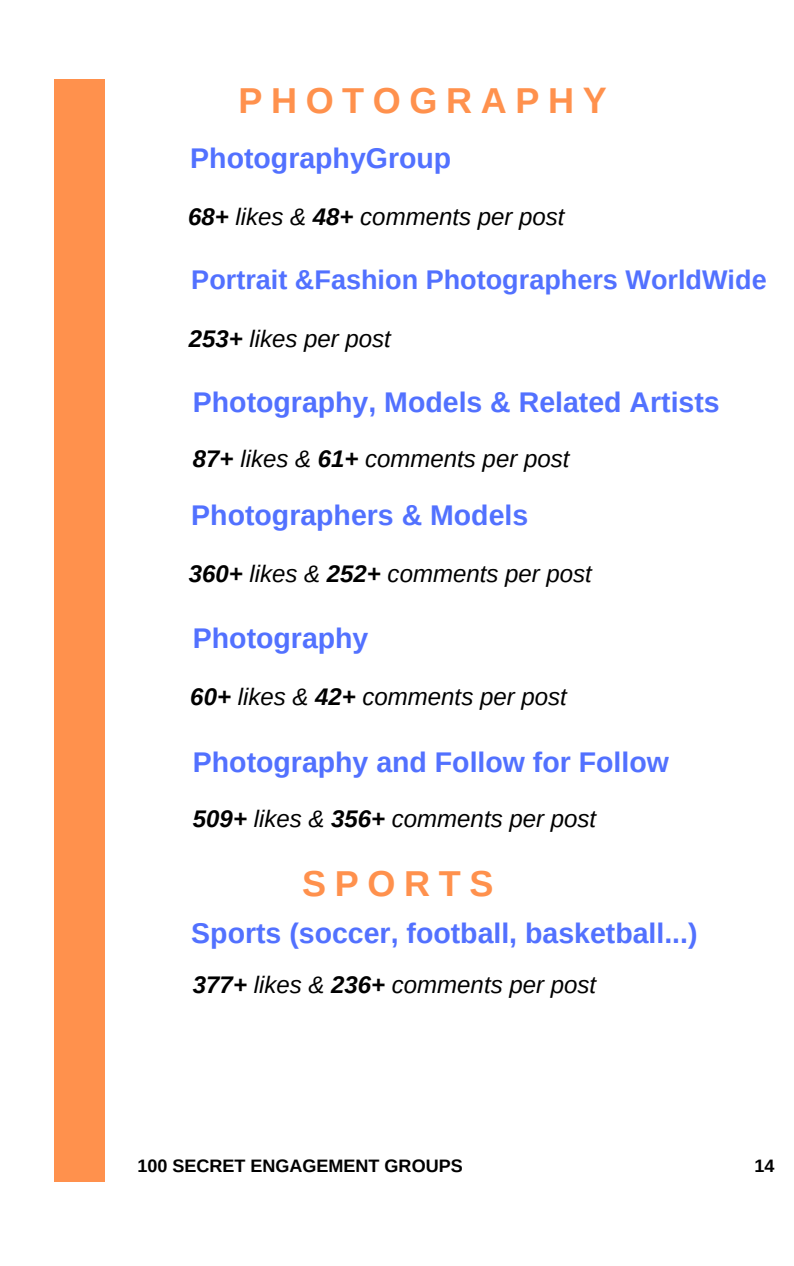
<style>
.page{position:relative;width:794px;height:1266px;background:#fff}
.page>*{position:absolute;margin:0;border:0;box-sizing:border-box;transform-origin:0 0}
.t1{font:700 36px "Arimo";letter-spacing:.24em;color:#ff914d}
.t2{font:700 28.5px "Arimo";color:#5271ff}
.t3{font:700 27px "Arimo";color:#5271ff}
.t4{font:italic 24px "Arimo";color:#000}
.t5{font:700 18px "Arimo";color:#000}
.s1{font-weight:700}
</style>
<div class="page">
<div style="left:54px;top:79px;width:51px;height:1102px;background:#ff914d"></div>
<h1 class="t1" style="left:238px;top:80px;width:370px">PHOTOGRAPHY</h1>
<p class="t2" style="left:190px;top:142px;width:262px">PhotographyGroup</p>
<p class="t4" style="left:188px;top:203px;width:378px"><span class="s1">68+</span> likes &amp; <span class="s1">48+</span> comments per post</p>
<p class="t3" style="left:191px;top:265px;width:576px">Portrait &amp;Fashion Photographers WorldWide</p>
<p class="t4" style="left:188px;top:326px;width:204px"><span class="s1">253+</span> likes per post</p>
<p class="t2" style="left:193px;top:386px;width:528px">Photography, Models &amp; Related Artists</p>
<p class="t4" style="left:193px;top:445px;width:378px"><span class="s1">87+</span> likes &amp; <span class="s1">61+</span> comments per post</p>
<p class="t2" style="left:191px;top:499px;width:338px">Photographers &amp; Models</p>
<p class="t4" style="left:188px;top:560px;width:404px"><span class="s1">360+</span> likes &amp; <span class="s1">252+</span> comments per post</p>
<p class="t2" style="left:193px;top:622px;width:177px">Photography</p>
<p class="t4" style="left:190px;top:683px;width:378px"><span class="s1">60+</span> likes &amp; <span class="s1">42+</span> comments per post</p>
<p class="t2" style="left:193px;top:746px;width:477px">Photography and Follow for Follow</p>
<p class="t4" style="left:193px;top:805px;width:404px"><span class="s1">509+</span> likes &amp; <span class="s1">356+</span> comments per post</p>
<h1 class="t1" style="left:302px;top:863px;width:193px">SPORTS</h1>
<p class="t2" style="left:191px;top:917px;width:507px">Sports (soccer, football, basketball...)</p>
<p class="t4" style="left:193px;top:971px;width:404px"><span class="s1">377+</span> likes &amp; <span class="s1">236+</span> comments per post</p>
<p class="t5" style="left:137px;top:1156px;width:326px">100 SECRET ENGAGEMENT GROUPS</p>
<p class="t5" style="left:754px;top:1156px;width:22px">14</p>
</div>
